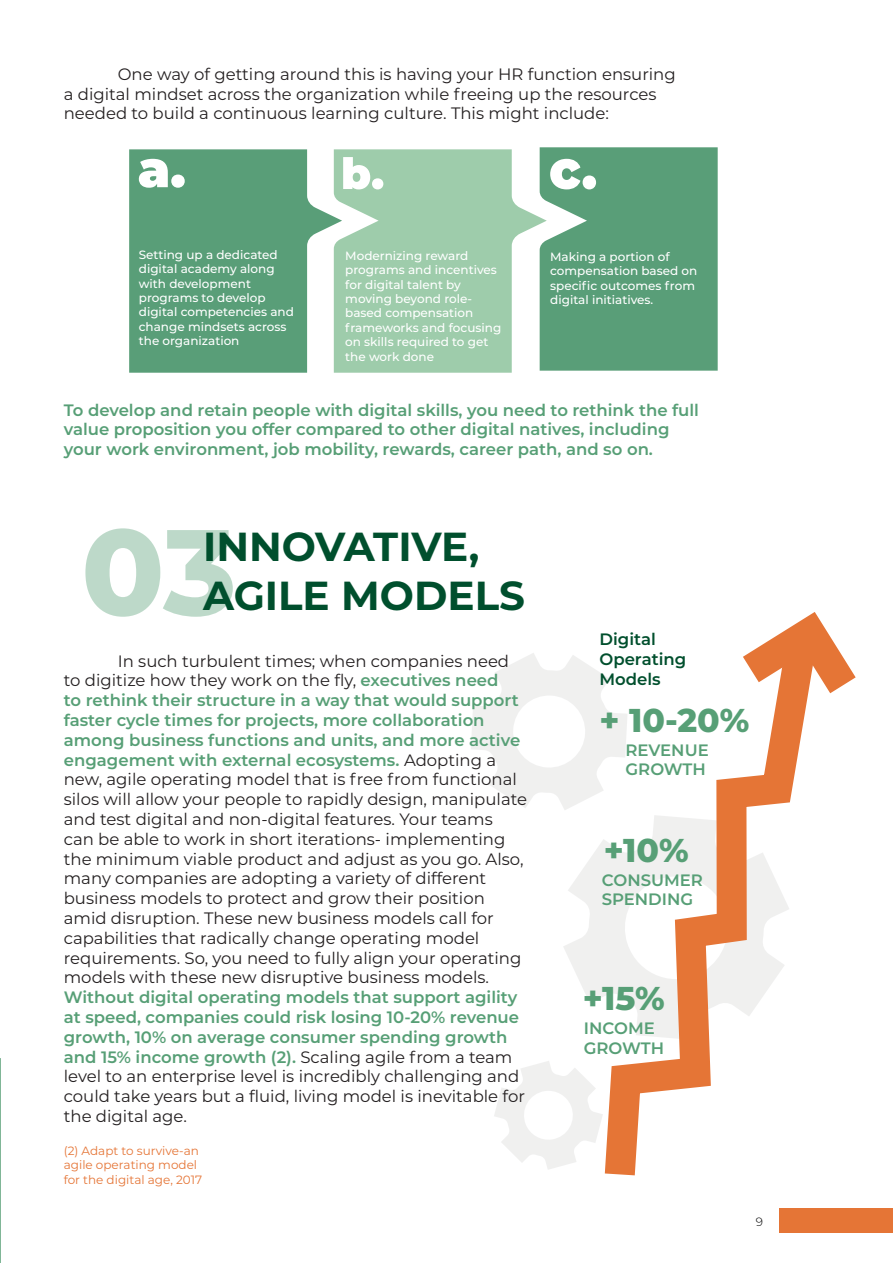
<style>
.page{position:relative;width:893px;height:1263px;background:#fff}
.page>*{position:absolute;margin:0;border:0;box-sizing:border-box;transform-origin:0 0}
.Titles{font:700 40.5px/48.6px "Montserrat";color:#004f2d}
.Titles-2{font:800 33px "Montserrat";color:#579f76}
.t1{font:16.5px/19.8px "Montserrat";color:#231f20}
.t2{font:600 16.5px/19.8px "Montserrat";color:#579f76}
.t3{font:600 16.5px/19.8px "Montserrat";color:#004f2d}
.t4{font:500 12px/14.4px "Montserrat";color:#fff}
.Titles-3{font:12px/14.4px "Montserrat";color:#e57536}
.t5{font:300 12px "Montserrat";color:#000}
.s1{font-weight:600;color:#579f76}
</style>
<div class="page">
<div style="left:780px;top:1208px;width:113px;height:24px;background:#e57536"></div>
<svg style="left:85px;top:528px;width:148px;height:89px"></svg>
<svg style="left:563px;top:862px;width:25px;height:136px"></svg>
<svg style="left:471px;top:653px;width:117px;height:157px"></svg>
<svg style="left:494px;top:1061px;width:94px;height:108px"></svg>
<svg style="left:0;top:1058px;width:1px;height:205px"></svg>
<svg style="left:588px;top:665px;width:215px;height:511px"></svg>
<svg style="left:709px;top:612px;width:147px;height:115px"></svg>
<svg style="left:129px;top:149px;width:205px;height:224px;fill:#599e78"></svg>
<svg style="left:334px;top:149px;width:206px;height:224px;fill:#9eccab"></svg>
<svg style="left:139px;top:159px;width:46px;height:29px"></svg>
<svg style="left:343px;top:157px;width:40px;height:32px"></svg>
<div style="left:540px;top:147px;width:178px;height:224px;background:#599e78"></div>
<p class="t1" style="left:64px;top:63px;width:613px;text-indent:54px">One way of getting around this is having your HR function ensuring a digital mindset across the organization while freeing up the resources needed to build a continuous learning culture. This might include:</p>
<p class="t4" style="left:139px;top:247px;width:157px">Setting up a dedicated digital academy along with development programs to develop digital competencies and change mindsets across the organization</p>
<p class="t4" style="left:345px;top:248px;width:158px">Modernizing reward programs and incentives for digital talent by moving beyond role&shy;based compensation frameworks and focusing on skills required to get the work done</p>
<p class="t4" style="left:550px;top:249px;width:149px">Making a portion of compensation based on specific outcomes from digital initiatives.</p>
<p class="t2" style="left:64px;top:399px;width:637px">To develop and retain people with digital skills, you need to rethink the full value proposition you offer compared to other digital natives, including your work environment, job mobility, rewards, career path, and so on.</p>
<p class="Titles" style="left:203px;top:520px;width:323px">INNOVATIVE,<br>AGILE MODELS</p>
<p class="t1" style="left:64px;top:650px;width:465px;text-indent:54px">In such turbulent times; when companies need to digitize how they work on the fly, <span class="s1">executives need<br>to rethink their structure in a way that would support faster cycle times for projects, more collaboration among business functions and units, and more active engagement with external ecosystems.</span> Adopting a new, agile operating model that is free from functional silos will allow your people to rapidly design, manipulate and test digital and non-digital features. Your teams<br>can be able to work in short iterations- implementing the minimum viable product and adjust as you go. Also, many companies are adopting a variety of different business models to protect and grow their position amid disruption. These new business models call for capabilities that radically change operating model requirements. So, you need to fully align your operating models with these new disruptive business models.<br><span class="s1">Without digital operating models that support agility at speed, companies could risk losing 10-20% revenue growth, 10% on average consumer spending growth and 15% income growth (2).</span> Scaling agile from a team level to an enterprise level is incredibly challenging and could take years but a fluid, living model is inevitable for the digital age.</p>
<p class="Titles-3" style="left:64px;top:1143px;width:140px">(2) Adapt to survive-an agile operating model for the digital age, 2017</p>
<p class="t3" style="left:599px;top:629px;width:88px">Digital<br>Operating<br>Models</p>
<p class="Titles-2" style="left:599px;top:696px;width:151px">+ 10-20%</p>
<p class="t2" style="left:625px;top:739px;width:85px">REVENUE<br>GROWTH</p>
<p class="Titles-2" style="left:604px;top:826px;width:86px">+10%</p>
<p class="t2" style="left:602px;top:869px;width:103px">CONSUMER<br>SPENDING</p>
<p class="Titles-2" style="left:583px;top:974px;width:84px">+15%</p>
<p class="t2" style="left:584px;top:1018px;width:82px">INCOME<br>GROWTH</p>
<p class="t5" style="left:756px;top:1214px;width:9px">9</p>
</div>
